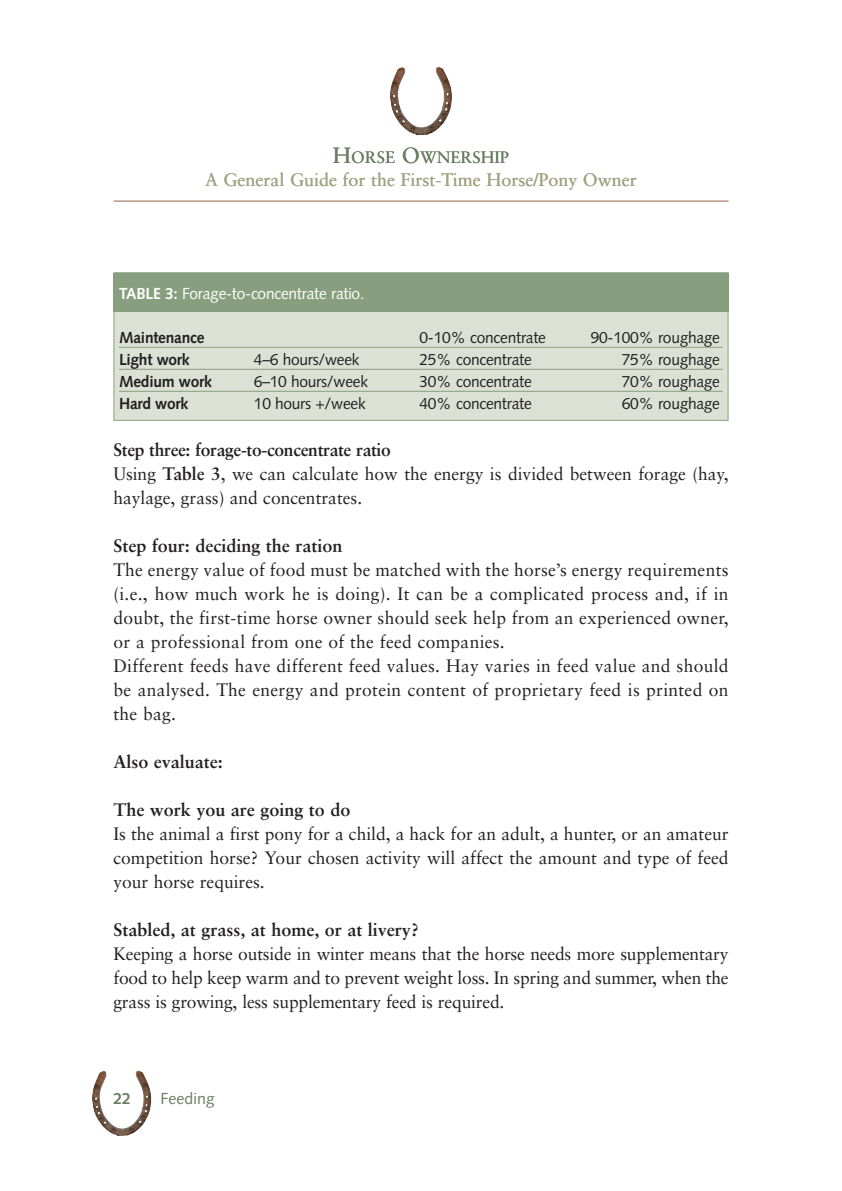
<style>
.page{position:relative;width:842px;height:1191px;background:#fff}
.page>*{position:absolute;margin:0;border:0;box-sizing:border-box;transform-origin:0 0}
.t1{font:18px/24px "Sabon";letter-spacing:.015em;color:#231f20}
.t2{font:700 18px "Sabon";color:#231f20}
.t3{font:18px "Sabon";color:#a2a484}
.t4{font:16.4px "Sabon";color:#6a7e64}
.t5{font:16px "Syntax";letter-spacing:-.015em;color:#231f20}
.t6{font:700 16px "Syntax";letter-spacing:-.015em;color:#231f20}
.t7{font:16px "Syntax";letter-spacing:-.015em;color:#fff}
.t8{font:16px "Syntax";color:#6a7e64}
.t9{font:700 16px "Syntax";color:#6a7e64}
.s1{font-size:22px}
.s2{font-weight:700}
</style>
<div class="page">
<img style="left:92px;top:1070px;width:59px;height:66px">
<img style="left:390px;top:67px;width:62px;height:68px">
<hr style="left:113px;top:201px;width:616px;height:1px;background:#93644c">
<div style="left:114px;top:273px;width:614px;height:147px;background:#dce1d6"></div>
<div style="left:113px;top:272px;width:616px;height:149px;border:1px solid #889f7f"></div>
<div style="left:113px;top:273px;width:616px;height:38px;background:#889f7f"></div>
<hr style="left:119px;top:347px;width:604px;height:1px;background:#889f7f">
<hr style="left:119px;top:369px;width:604px;height:1px;background:#889f7f">
<hr style="left:119px;top:391px;width:604px;height:1px;background:#889f7f">
<p class="t4" style="left:333px;top:150px;width:178px"><span class="s1">H</span>ORSE <span class="s1">O</span>WNERSHIP</p>
<p class="t3" style="left:205px;top:172px;width:433px">A General Guide for the First-Time Horse/Pony Owner</p>
<p class="t7" style="left:119px;top:287px;width:247px"><span class="s2">TABLE 3:</span> Forage-to-concentrate ratio.</p>
<p class="t6" style="left:119px;top:331px;width:87px">Maintenance</p>
<p class="t5" style="left:420px;top:331px;width:128px">0-10% concentrate</p>
<p class="t5" style="left:591px;top:331px;width:131px">90-100% roughage</p>
<p class="t6" style="left:119px;top:353px;width:72px">Light work</p>
<p class="t5" style="left:254px;top:353px;width:107px">4–6 hours/week</p>
<p class="t5" style="left:420px;top:353px;width:114px">25% concentrate</p>
<p class="t5" style="left:622px;top:353px;width:100px">75% roughage</p>
<p class="t6" style="left:119px;top:375px;width:94px">Medium work</p>
<p class="t5" style="left:254px;top:375px;width:116px">6–10 hours/week</p>
<p class="t5" style="left:420px;top:375px;width:114px">30% concentrate</p>
<p class="t5" style="left:622px;top:375px;width:100px">70% roughage</p>
<p class="t6" style="left:119px;top:397px;width:71px">Hard work</p>
<p class="t5" style="left:254px;top:397px;width:113px">10 hours +/week</p>
<p class="t5" style="left:420px;top:397px;width:114px">40% concentrate</p>
<p class="t5" style="left:622px;top:397px;width:100px">60% roughage</p>
<p class="t1" style="left:113px;top:439px;width:617px"><span class="s2">Step three: forage-to-concentrate ratio<br></span>Using <span class="s2">Table 3</span>, we can calculate how the energy is divided between forage (hay, haylage, grass) and concentrates.</p>
<p class="t2" style="left:113px;top:538px;width:231px">Step four: deciding the ration</p>
<p class="t1" style="left:113px;top:559px;width:617px">The energy value of food must be matched with the horse’s energy requirements (i.e., how much work he is doing). It can be a complicated process and, if in doubt, the first-time horse owner should seek help from an experienced owner, or a professional from one of the feed companies.<br>Different feeds have different feed values. Hay varies in feed value and should be analysed. The energy and protein content of proprietary feed is printed on the bag.</p>
<p class="t2" style="left:113px;top:754px;width:111px">Also evaluate:</p>
<p class="t2" style="left:113px;top:802px;width:239px">The work you are going to do</p>
<p class="t1" style="left:113px;top:823px;width:617px;text-align:justify">Is the animal a first pony for a child, a hack for an adult, a hunter, or an amateur competition horse? Your chosen activity will affect the amount and type of feed your horse requires.</p>
<p class="t2" style="left:113px;top:922px;width:307px">Stabled, at grass, at home, or at livery?</p>
<p class="t1" style="left:113px;top:943px;width:617px;text-align:justify">Keeping a horse outside in winter means that the horse needs more supplementary food to help keep warm and to prevent weight loss. In spring and summer, when the grass is growing, less supplementary feed is required.</p>
<p class="t9" style="left:113px;top:1092px;width:19px">22</p>
<p class="t8" style="left:161px;top:1092px;width:56px">Feeding</p>
</div>
